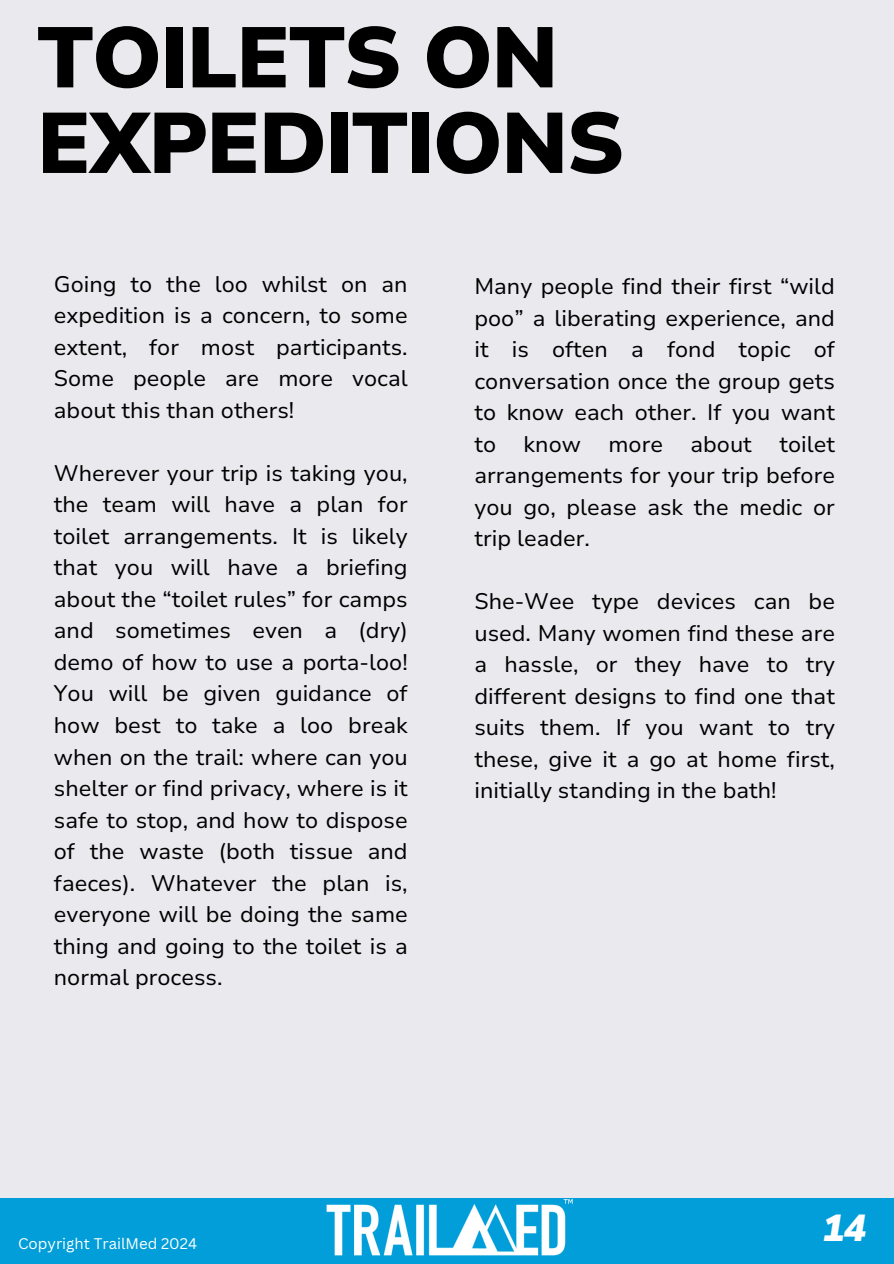
<style>
.page{position:relative;width:894px;height:1264px;background:#fff}
.page>*{position:absolute;margin:0;border:0;box-sizing:border-box;transform-origin:0 0}
.t1{font:900 85.5px/85.5px "Nunito Sans 10 pt";letter-spacing:-.025em;color:#000}
.t2{font:italic 900 37.5px "Nunito Sans 10 pt";color:#fff}
.t3{font:22.5px/31.5px "Nunito Sans 10 pt";color:#000;text-align:justify}
.t4{font:15px "Canva Sans";color:#fff}
</style>
<div class="page">
<div style="left:0;top:0;width:893px;height:1263px;background:#eaeaee"></div>
<div style="left:0;top:1197px;width:893px;height:66px;background:#029ed9"></div>
<img style="left:319px;top:1197px;width:255px;height:59px">
<h1 class="t1" style="left:37px;top:16px;width:588px">TOILETS ON<br>EXPEDITIONS</h1>
<p class="t3" style="left:54px;top:268px;width:355px">Going to the loo whilst on an expedition is a concern, to some extent, for most participants.<br>Some people are more vocal about this than others!</p>
<p class="t3" style="left:54px;top:457px;width:355px">Wherever your trip is taking you, the team will have a plan for toilet arrangements. It is likely that you will have a briefing about the “toilet rules” for camps and sometimes even a (dry) demo of how to use a porta-loo!<br>You will be given guidance of how best to take a loo break when on the trail: where can you shelter or find privacy, where is it safe to stop, and how to dispose of the waste (both tissue and faeces). Whatever the plan is, everyone will be doing the same thing and going to the toilet is a normal process.</p>
<p class="t3" style="left:474px;top:271px;width:362px">Many people find their first “wild poo” a liberating experience, and it is often a fond topic of conversation once the group gets to know each other. If you want to know more about toilet arrangements for your trip before you go, please ask the medic or trip leader.</p>
<p class="t3" style="left:474px;top:586px;width:362px">She-Wee type devices can be used. Many women find these are a hassle, or they have to try different designs to find one that suits them. If you want to try these, give it a go at home first, initially standing in the bath!</p>
<p class="t4" style="left:18px;top:1233px;width:180px">Copyright TrailMed 2024</p>
<h2 class="t2" style="left:822px;top:1202px;width:46px">14</h2>
</div>
